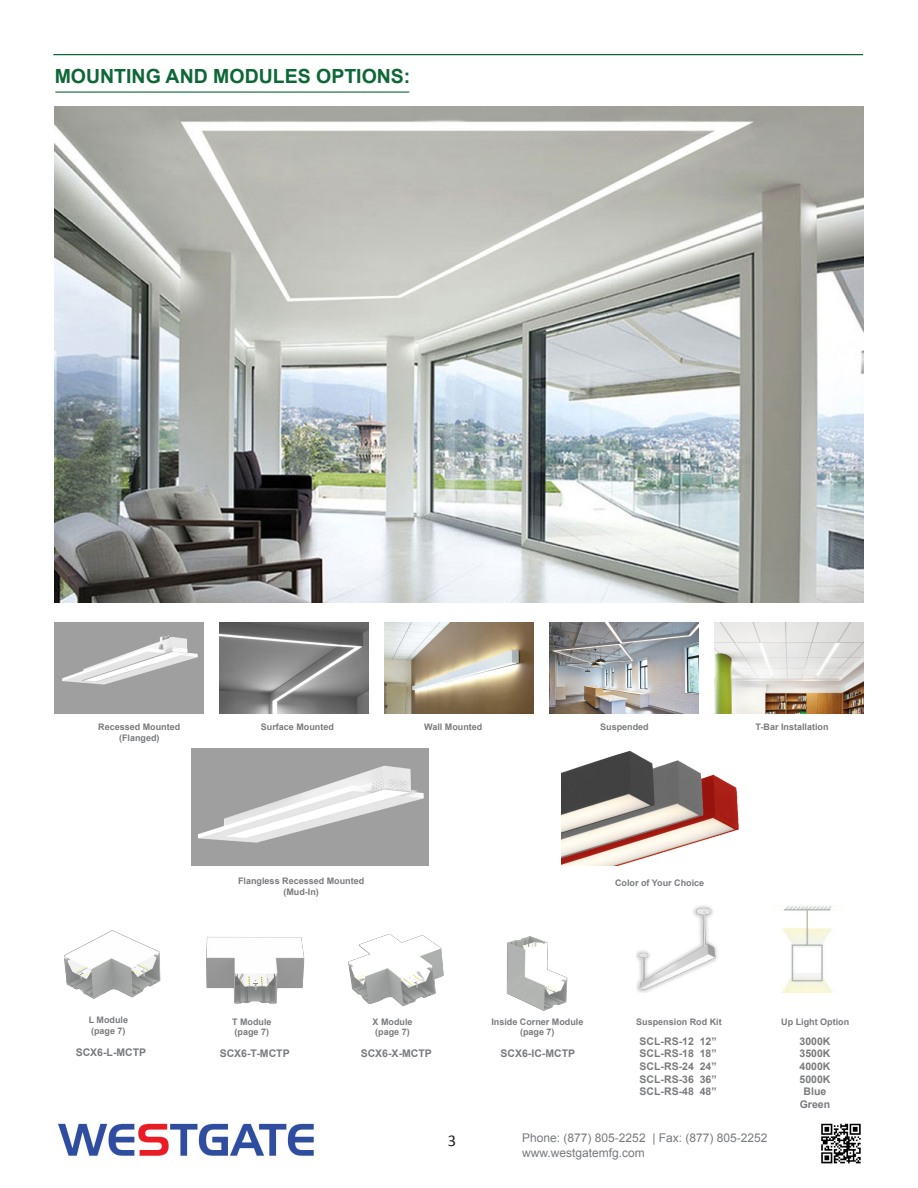
<style>
.page{position:relative;width:918px;height:1188px;background:#fff}
.page>*{position:absolute;margin:0;border:0;box-sizing:border-box;transform-origin:0 0}
.t1{font:700 19.5px "Arial";color:#0d6736}
.t2{font:16.5px "Calibri";color:#231f20}
.t3{font:12px "Arial";color:#787a7d}
.CONTENT_TEXT10{font:700 10.5px "Arial";color:#7a7b7e}
.CONTENT_TEXT10-2{font:700 9px "Arial";color:#7a7b7e}
</style>
<div class="page">
<img style="left:219px;top:622px;width:149px;height:91px">
<img style="left:385px;top:622px;width:149px;height:91px">
<img style="left:550px;top:622px;width:149px;height:91px">
<img style="left:715px;top:622px;width:149px;height:91px">
<img style="left:58px;top:1123px;width:256px;height:34px">
<img style="left:821px;top:1123px;width:40px;height:41px">
<img style="left:54px;top:107px;width:810px;height:496px">
<hr style="left:54px;top:54px;width:809px;height:1px;background:#0d6736">
<hr style="left:55px;top:92px;width:354px;height:1px;background:#0d6736">
<img style="left:782px;top:905px;width:51px;height:87px">
<img style="left:636px;top:906px;width:82px;height:86px">
<img style="left:54px;top:622px;width:149px;height:91px">
<img style="left:562px;top:751px;width:177px;height:115px">
<img style="left:191px;top:748px;width:237px;height:118px">
<img style="left:64px;top:930px;width:97px;height:69px">
<img style="left:206px;top:937px;width:99px;height:67px">
<img style="left:348px;top:934px;width:96px;height:73px">
<img style="left:506px;top:936px;width:62px;height:75px">
<p class="t1" style="left:55px;top:64px;width:357px">MOUNTING AND MODULES OPTIONS:</p>
<p class="CONTENT_TEXT10-2" style="left:98px;top:721px;width:84px">Recessed Mounted</p>
<p class="CONTENT_TEXT10-2" style="left:119px;top:731px;width:42px">(Flanged)</p>
<p class="CONTENT_TEXT10-2" style="left:261px;top:721px;width:75px">Surface Mounted</p>
<p class="CONTENT_TEXT10-2" style="left:424px;top:721px;width:60px">Wall Mounted</p>
<p class="CONTENT_TEXT10-2" style="left:600px;top:721px;width:50px">Suspended</p>
<p class="CONTENT_TEXT10-2" style="left:756px;top:721px;width:75px">T-Bar Installation</p>
<p class="CONTENT_TEXT10-2" style="left:89px;top:1014px;width:41px">L Module</p>
<p class="CONTENT_TEXT10-2" style="left:91px;top:1025px;width:36px">(page 7)</p>
<p class="CONTENT_TEXT10" style="left:76px;top:1045px;width:72px">SCX6-L-MCTP</p>
<p class="CONTENT_TEXT10-2" style="left:238px;top:875px;width:128px">Flangless Recessed Mounted</p>
<p class="CONTENT_TEXT10-2" style="left:283px;top:886px;width:37px">(Mud-In)</p>
<p class="CONTENT_TEXT10-2" style="left:615px;top:877px;width:91px">Color of Your Choice</p>
<p class="CONTENT_TEXT10-2" style="left:232px;top:1016px;width:41px">T Module</p>
<p class="CONTENT_TEXT10-2" style="left:235px;top:1026px;width:36px">(page 7)</p>
<p class="CONTENT_TEXT10" style="left:220px;top:1047px;width:72px">SCX6-T-MCTP</p>
<p class="CONTENT_TEXT10-2" style="left:373px;top:1016px;width:42px">X Module</p>
<p class="CONTENT_TEXT10-2" style="left:375px;top:1026px;width:36px">(page 7)</p>
<p class="CONTENT_TEXT10" style="left:361px;top:1047px;width:73px">SCX6-X-MCTP</p>
<p class="t2" style="left:448px;top:1131px;width:10px">3</p>
<p class="CONTENT_TEXT10-2" style="left:491px;top:1016px;width:94px">Inside Corner Module</p>
<p class="CONTENT_TEXT10-2" style="left:520px;top:1026px;width:36px">(page 7)</p>
<p class="CONTENT_TEXT10" style="left:501px;top:1046px;width:76px">SCX6-IC-MCTP</p>
<p class="CONTENT_TEXT10-2" style="left:636px;top:1016px;width:87px">Suspension Rod Kit</p>
<p class="CONTENT_TEXT10" style="left:640px;top:1034px;width:79px">SCL-RS-12 12”</p>
<p class="CONTENT_TEXT10" style="left:640px;top:1047px;width:79px">SCL-RS-18 18”</p>
<p class="CONTENT_TEXT10" style="left:640px;top:1059px;width:79px">SCL-RS-24 24”</p>
<p class="CONTENT_TEXT10" style="left:640px;top:1072px;width:79px">SCL-RS-36 36”</p>
<p class="CONTENT_TEXT10" style="left:640px;top:1085px;width:79px">SCL-RS-48 48”</p>
<p class="t3" style="left:522px;top:1130px;width:247px">Phone: (877) 805-2252 | Fax: (877) 805-2252</p>
<p class="t3" style="left:522px;top:1145px;width:124px">www.westgatemfg.com</p>
<p class="CONTENT_TEXT10-2" style="left:781px;top:1016px;width:69px">Up Light Option</p>
<p class="CONTENT_TEXT10" style="left:799px;top:1034px;width:32px">3000K</p>
<p class="CONTENT_TEXT10" style="left:799px;top:1047px;width:32px">3500K</p>
<p class="CONTENT_TEXT10" style="left:799px;top:1059px;width:32px">4000K</p>
<p class="CONTENT_TEXT10" style="left:799px;top:1072px;width:32px">5000K</p>
<p class="CONTENT_TEXT10" style="left:804px;top:1085px;width:24px">Blue</p>
<p class="CONTENT_TEXT10" style="left:800px;top:1097px;width:32px">Green</p>
</div>
